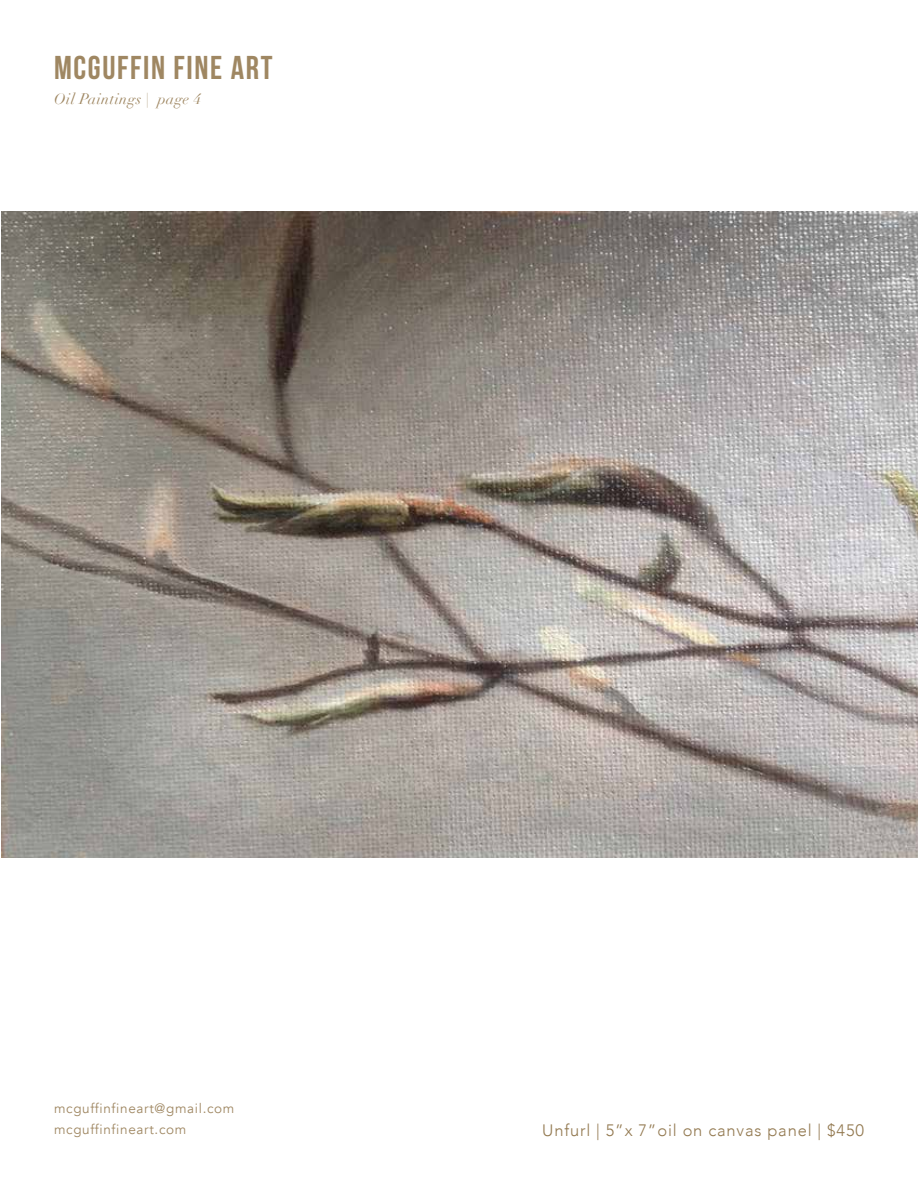
<style>
.page{position:relative;width:918px;height:1188px;background:#fff}
.page>*{position:absolute;margin:0;border:0;box-sizing:border-box;transform-origin:0 0}
.t1{font:700 33px "Bebas Neue";letter-spacing:.05em;color:#9f8762}
.t2{font:300 16.5px "Avenir";letter-spacing:.05em;color:#92784f}
.t3{font:italic 15px "Didot";letter-spacing:.03em;color:#9f8762}
.t4{font:13.5px/21px "Avenir";letter-spacing:.05em;color:#9f8762}
</style>
<div class="page">
<img style="left:2px;top:212px;width:916px;height:646px">
<h1 class="t1" style="left:54px;top:49px;width:220px">MCGUFFIN FINE ART</h1>
<p class="t3" style="left:54px;top:89px;width:149px">Oil Paintings | page 4</p>
<p class="t4" style="left:54px;top:1098px;width:182px">mcguffinfineart@gmail.com mcguffinfineart.com</p>
<p class="t2" style="left:542px;top:1121px;width:323px">Unfurl | 5”x 7”oil on canvas panel | $450</p>
</div>
